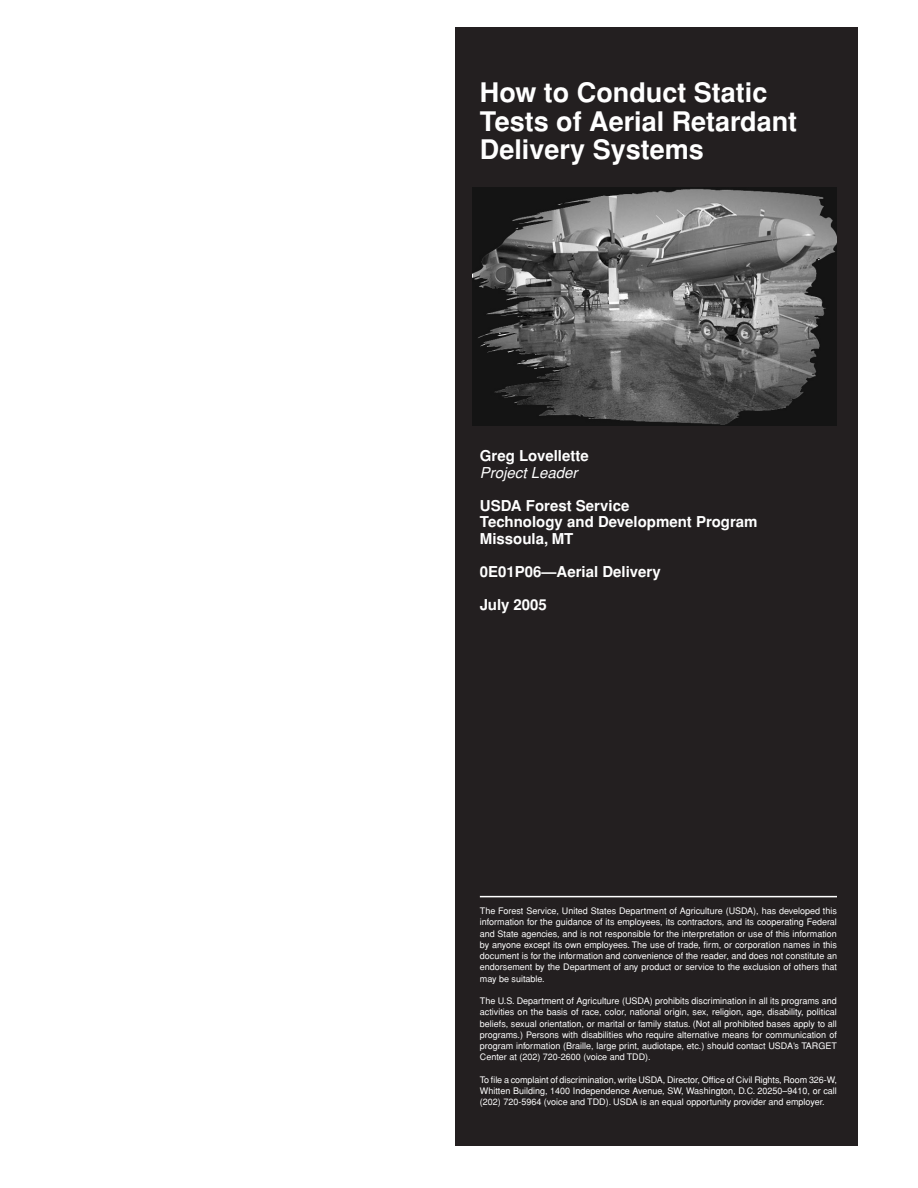
<style>
.page{position:relative;width:918px;height:1188px;background:#fff}
.page>*{position:absolute;margin:0;border:0;box-sizing:border-box;transform-origin:0 0}
.t1{font:700 27px/28.5px "Helvetica";color:#fff}
.t2{font:700 15px/16.5px "Helvetica";color:#fff}
.t3{font:italic 15px "Helvetica";color:#fff}
.t4{font:9px/11.2px "Helvetica";color:#fff;text-align:justify}
</style>
<div class="page">
<div style="left:455px;top:27px;width:402px;height:1119px;background:#231f20"></div>
<hr style="left:480px;top:896px;width:357px;height:1px;background:#fff">
<img style="left:473px;top:188px;width:364px;height:238px">
<h1 class="t1" style="left:480px;top:78px;width:319px">How to Conduct Static<br>Tests of Aerial Retardant<br>Delivery Systems</h1>
<h2 class="t2" style="left:480px;top:448px;width:110px">Greg Lovellette</h2>
<h2 class="t3" style="left:480px;top:464px;width:99px">Project Leader</h2>
<h2 class="t2" style="left:480px;top:497px;width:279px">USDA Forest Service<br>Technology and Development Program<br>Missoula, MT</h2>
<h2 class="t2" style="left:480px;top:563px;width:183px">0E01P06—Aerial Delivery</h2>
<h2 class="t2" style="left:480px;top:596px;width:69px">July 2005</h2>
<p class="t4" style="left:480px;top:905px;width:359px">The Forest Service, United States Department of Agriculture (USDA), has developed this information for the guidance of its employees, its contractors, and its cooperating Federal and State agencies, and is not responsible for the interpretation or use of this information by anyone except its own employees. The use of trade, firm, or corporation names in this document is for the information and convenience of the reader, and does not constitute an endorsement by the Department of any product or service to the exclusion of others that may be suitable.</p>
<p class="t4" style="left:480px;top:995px;width:359px">The U.S. Department of Agriculture (USDA) prohibits discrimination in all its programs and activities on the basis of race, color, national origin, sex, religion, age, disability, political beliefs, sexual orientation, or marital or family status. (Not all prohibited bases apply to all programs.) Persons with disabilities who require alternative means for communication of program information (Braille, large print, audiotape, etc.) should contact USDA’s TARGET Center at (202) 720-2600 (voice and TDD).</p>
<p class="t4" style="left:480px;top:1074px;width:359px">To file a complaint of discrimination, write USDA, Director, Office of Civil Rights, Room 326-W, Whitten Building, 1400 Independence Avenue, SW, Washington, D.C. 20250–9410, or call (202) 720-5964 (voice and TDD). USDA is an equal opportunity provider and employer.</p>
</div>
